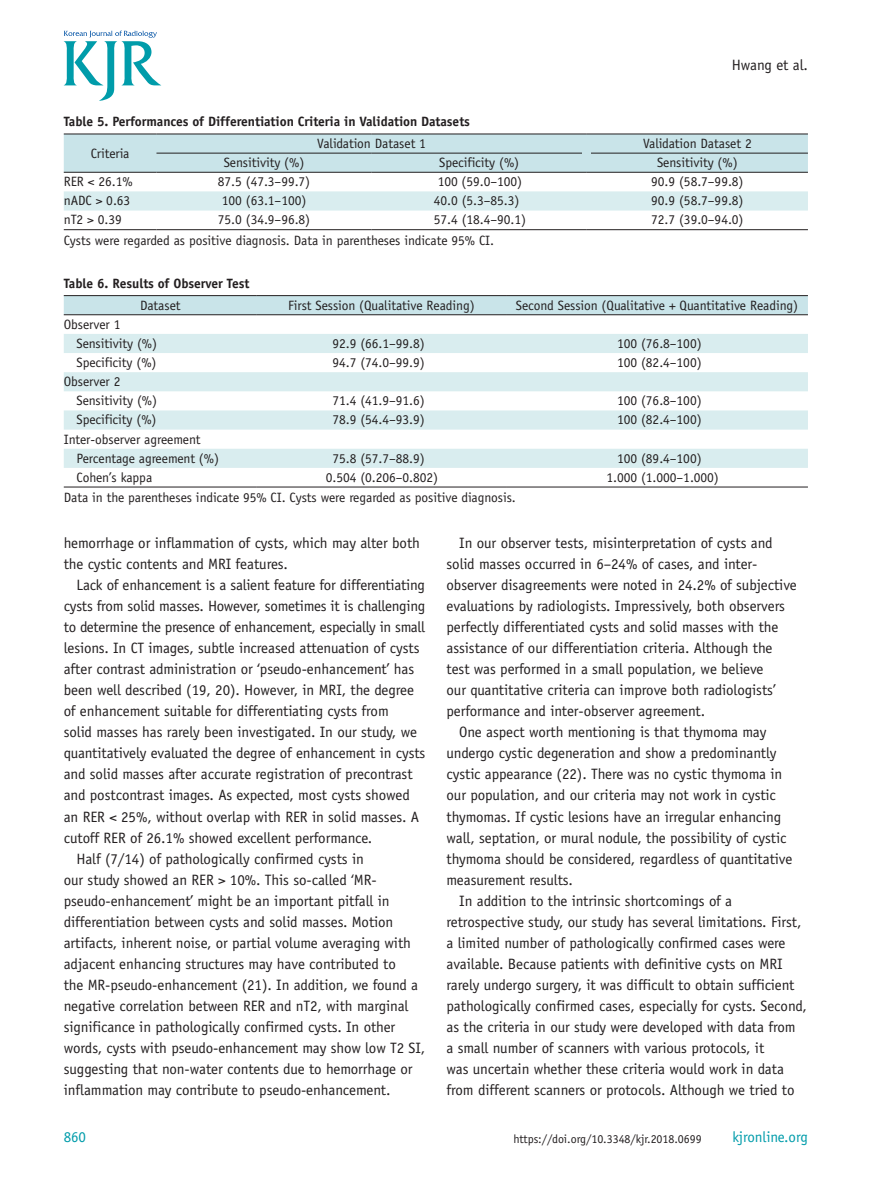
<style>
.page{position:relative;width:893px;height:1191px;background:#fff}
.page>*{position:absolute;margin:0;border:0;box-sizing:border-box;transform-origin:0 0}
.본문{font:15px/21px "Officina Sans Std";letter-spacing:-.005em;color:#231f20}
.t1{font:15px "Officina Sans Std";letter-spacing:-.005em;color:#009caa}
.표본문{font:13.5px "Officina Sans Std";letter-spacing:-.005em;color:#231f20}
.표설명{font:13.5px "Officina Sans Std";letter-spacing:-.005em;color:#231f20}
.표제목{font:700 13.5px "Officina Sans Std";letter-spacing:-.005em;color:#231f20}
.t2{font:12px "Officina Sans Std";letter-spacing:-.005em;color:#231f20}
</style>
<div class="page">
<svg style="left:64px;top:31px;width:97px;height:70px"></svg>
<div style="left:64px;top:296px;width:744px;height:18px;background:#c9e4e9"></div>
<svg style="left:64px;top:334px;width:744px;height:134px;fill:#d9edef"></svg>
<hr style="left:64px;top:486px;width:193px;height:1px;background:#231f20">
<hr style="left:257px;top:486px;width:249px;height:1px;background:#231f20">
<hr style="left:506px;top:486px;width:302px;height:1px;background:#231f20">
<hr style="left:64px;top:295px;width:193px;height:1px;background:#231f20">
<hr style="left:257px;top:295px;width:249px;height:1px;background:#231f20">
<hr style="left:506px;top:295px;width:302px;height:1px;background:#231f20">
<hr style="left:64px;top:314px;width:193px;height:1px;background:#231f20">
<hr style="left:257px;top:314px;width:249px;height:1px;background:#231f20">
<hr style="left:506px;top:314px;width:302px;height:1px;background:#231f20">
<div style="left:64px;top:135px;width:744px;height:37px;background:#c9e4e9"></div>
<div style="left:64px;top:191px;width:744px;height:19px;background:#d9edef"></div>
<hr style="left:156px;top:153px;width:216px;height:1px;background:#231f20">
<hr style="left:372px;top:153px;width:215px;height:1px;background:#231f20">
<hr style="left:587px;top:153px;width:221px;height:1px;background:#231f20">
<hr style="left:64px;top:172px;width:92px;height:1px;background:#231f20">
<hr style="left:156px;top:172px;width:216px;height:1px;background:#231f20">
<hr style="left:372px;top:172px;width:215px;height:1px;background:#231f20">
<hr style="left:587px;top:172px;width:221px;height:1px;background:#231f20">
<hr style="left:64px;top:229px;width:92px;height:1px;background:#231f20">
<hr style="left:156px;top:229px;width:216px;height:1px;background:#231f20">
<hr style="left:372px;top:229px;width:215px;height:1px;background:#231f20">
<hr style="left:587px;top:229px;width:221px;height:1px;background:#231f20">
<hr style="left:64px;top:134px;width:92px;height:1px;background:#231f20">
<hr style="left:156px;top:134px;width:216px;height:1px;background:#231f20">
<hr style="left:372px;top:134px;width:215px;height:1px;background:#231f20">
<hr style="left:587px;top:134px;width:221px;height:1px;background:#231f20">
<div style="left:583px;top:148px;width:8px;height:9px;background:#c9e4e9"></div>
<p class="본문" style="left:732px;top:54px;width:78px">Hwang et al.</p>
<p class="표제목" style="left:64px;top:113px;width:408px">Table 5. Performances of Differentiation Criteria in Validation Datasets</p>
<p class="표본문" style="left:91px;top:145px;width:40px">Criteria</p>
<p class="표본문" style="left:317px;top:135px;width:110px">Validation Dataset 1</p>
<p class="표본문" style="left:643px;top:135px;width:110px">Validation Dataset 2</p>
<p class="표본문" style="left:224px;top:155px;width:82px">Sensitivity (%)</p>
<p class="표본문" style="left:439px;top:155px;width:82px">Specificity (%)</p>
<p class="표본문" style="left:657px;top:155px;width:82px">Sensitivity (%)</p>
<p class="표본문" style="left:64px;top:174px;width:70px">RER &lt; 26.1%</p>
<p class="표본문" style="left:218px;top:174px;width:94px">87.5 (47.3–99.7)</p>
<p class="표본문" style="left:438px;top:174px;width:86px">100 (59.0–100)</p>
<p class="표본문" style="left:651px;top:174px;width:94px">90.9 (58.7–99.8)</p>
<p class="표본문" style="left:64px;top:193px;width:68px">nADC &gt; 0.63</p>
<p class="표본문" style="left:222px;top:193px;width:86px">100 (63.1–100)</p>
<p class="표본문" style="left:434px;top:193px;width:87px">40.0 (5.3–85.3)</p>
<p class="표본문" style="left:651px;top:193px;width:94px">90.9 (58.7–99.8)</p>
<p class="표본문" style="left:64px;top:212px;width:60px">nT2 &gt; 0.39</p>
<p class="표본문" style="left:218px;top:212px;width:94px">75.0 (34.9–96.8)</p>
<p class="표본문" style="left:434px;top:212px;width:94px">57.4 (18.4–90.1)</p>
<p class="표본문" style="left:651px;top:212px;width:94px">72.7 (39.0–94.0)</p>
<p class="표설명" style="left:64px;top:233px;width:432px">Cysts were regarded as positive diagnosis. Data in parentheses indicate 95% CI.</p>
<p class="표제목" style="left:64px;top:275px;width:187px">Table 6. Results of Observer Test</p>
<p class="표본문" style="left:140px;top:297px;width:42px">Dataset</p>
<p class="표본문" style="left:288px;top:297px;width:188px">First Session (Qualitative Reading)</p>
<p class="표본문" style="left:516px;top:297px;width:284px">Second Session (Qualitative + Quantitative Reading)</p>
<p class="표본문" style="left:64px;top:316px;width:58px">Observer 1</p>
<p class="표본문" style="left:77px;top:335px;width:82px">Sensitivity (%)</p>
<p class="표본문" style="left:332px;top:335px;width:94px">92.9 (66.1–99.8)</p>
<p class="표본문" style="left:617px;top:335px;width:86px">100 (76.8–100)</p>
<p class="표본문" style="left:77px;top:354px;width:82px">Specificity (%)</p>
<p class="표본문" style="left:332px;top:354px;width:94px">94.7 (74.0–99.9)</p>
<p class="표본문" style="left:617px;top:354px;width:86px">100 (82.4–100)</p>
<p class="표본문" style="left:64px;top:374px;width:58px">Observer 2</p>
<p class="표본문" style="left:77px;top:393px;width:82px">Sensitivity (%)</p>
<p class="표본문" style="left:332px;top:393px;width:94px">71.4 (41.9–91.6)</p>
<p class="표본문" style="left:617px;top:393px;width:86px">100 (76.8–100)</p>
<p class="표본문" style="left:77px;top:412px;width:82px">Specificity (%)</p>
<p class="표본문" style="left:332px;top:412px;width:94px">78.9 (54.4–93.9)</p>
<p class="표본문" style="left:617px;top:412px;width:86px">100 (82.4–100)</p>
<p class="표본문" style="left:64px;top:431px;width:138px">Inter-observer agreement</p>
<p class="표본문" style="left:77px;top:450px;width:144px">Percentage agreement (%)</p>
<p class="표본문" style="left:332px;top:450px;width:94px">75.8 (57.7–88.9)</p>
<p class="표본문" style="left:617px;top:450px;width:86px">100 (89.4–100)</p>
<p class="표본문" style="left:77px;top:469px;width:77px">Cohen’s kappa</p>
<p class="표본문" style="left:326px;top:469px;width:114px">0.504 (0.206–0.802)</p>
<p class="표본문" style="left:606px;top:469px;width:114px">1.000 (1.000–1.000)</p>
<p class="표설명" style="left:64px;top:490px;width:453px">Data in the parentheses indicate 95% CI. Cysts were regarded as positive diagnosis.</p>
<p class="본문" style="left:64px;top:533px;width:358px">hemorrhage or inflammation of cysts, which may alter both the cystic contents and MRI features.</p>
<p class="본문" style="left:64px;top:575px;width:363px;text-indent:13px">Lack of enhancement is a salient feature for differentiating cysts from solid masses. However, sometimes it is challenging to determine the presence of enhancement, especially in small lesions. In CT images, subtle increased attenuation of cysts after contrast administration or ‘pseudo-enhancement’ has been well described (19, 20). However, in MRI, the degree of enhancement suitable for differentiating cysts from<br>solid masses has rarely been investigated. In our study, we quantitatively evaluated the degree of enhancement in cysts and solid masses after accurate registration of precontrast and postcontrast images. As expected, most cysts showed an RER &lt; 25%, without overlap with RER in solid masses. A cutoff RER of 26.1% showed excellent performance.</p>
<p class="본문" style="left:64px;top:848px;width:363px;text-indent:13px">Half (7/14) of pathologically confirmed cysts in<br>our study showed an RER &gt; 10%. This so-called ‘MR&shy;pseudo-enhancement’ might be an important pitfall in differentiation between cysts and solid masses. Motion artifacts, inherent noise, or partial volume averaging with adjacent enhancing structures may have contributed to<br>the MR-pseudo-enhancement (21). In addition, we found a negative correlation between RER and nT2, with marginal significance in pathologically confirmed cysts. In other words, cysts with pseudo-enhancement may show low T2 SI, suggesting that non-water contents due to hemorrhage or inflammation may contribute to pseudo-enhancement.</p>
<p class="t1" style="left:64px;top:1128px;width:24px">860</p>
<p class="본문" style="left:446px;top:533px;width:352px;text-indent:13px">In our observer tests, misinterpretation of cysts and solid masses occurred in 6–24% of cases, and inter&shy;observer disagreements were noted in 24.2% of subjective evaluations by radiologists. Impressively, both observers perfectly differentiated cysts and solid masses with the assistance of our differentiation criteria. Although the test was performed in a small population, we believe<br>our quantitative criteria can improve both radiologists’ performance and inter-observer agreement.</p>
<p class="본문" style="left:446px;top:722px;width:347px;text-indent:13px">One aspect worth mentioning is that thymoma may undergo cystic degeneration and show a predominantly cystic appearance (22). There was no cystic thymoma in our population, and our criteria may not work in cystic thymomas. If cystic lesions have an irregular enhancing wall, septation, or mural nodule, the possibility of cystic thymoma should be considered, regardless of quantitative measurement results.</p>
<p class="본문" style="left:446px;top:890px;width:362px;text-indent:13px">In addition to the intrinsic shortcomings of a retrospective study, our study has several limitations. First, a limited number of pathologically confirmed cases were available. Because patients with definitive cysts on MRI rarely undergo surgery, it was difficult to obtain sufficient pathologically confirmed cases, especially for cysts. Second, as the criteria in our study were developed with data from<br>a small number of scanners with various protocols, it<br>was uncertain whether these criteria would work in data from different scanners or protocols. Although we tried to</p>
<p class="t2" style="left:513px;top:1132px;width:190px">https://doi.org/10.3348/kjr.2018.0699</p>
<p class="t1" style="left:732px;top:1128px;width:77px">kjronline.org</p>
</div>
